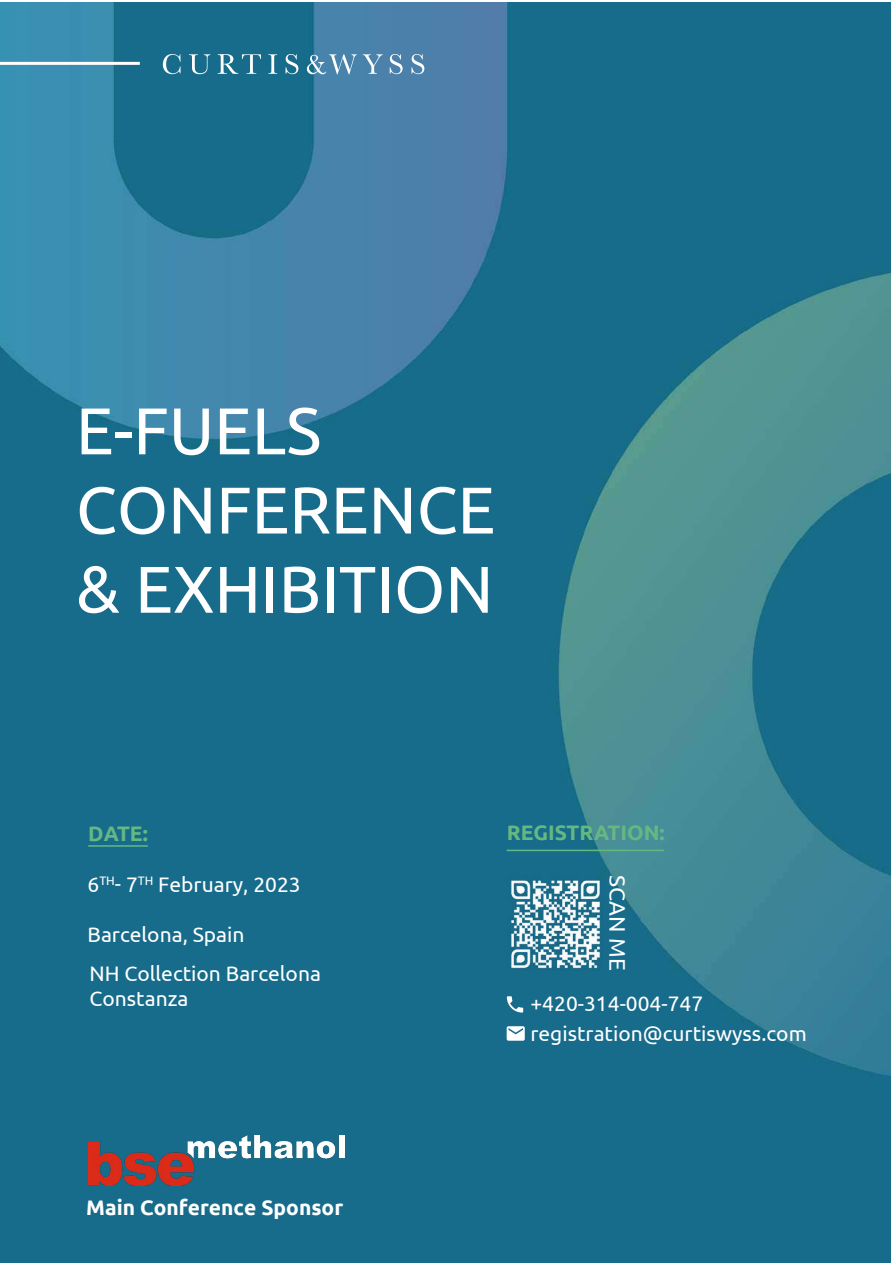
<style>
.page{position:relative;width:893px;height:1263px;background:#fff}
.page>*{position:absolute;margin:0;border:0;box-sizing:border-box;transform-origin:0 0}
.t1{font:66px/79.2px "Ubuntu";color:#fff}
.t2{font:22.5px "Ubuntu";color:#fff}
.t3{font:21px/29.7px "Ubuntu";color:#fff}
.t4{font:700 21px "Ubuntu";color:#fff}
.t5{font:700 21px "Ubuntu";color:#65b882}
</style>
<div class="page">
<img style="left:0;top:3px;width:890px;height:1260px">
<hr style="left:0;top:62px;width:140px;height:3px;background:#fff">
<svg style="left:163px;top:54px;width:18px;height:20px"></svg>
<svg style="left:189px;top:54px;width:21px;height:20px"></svg>
<svg style="left:218px;top:54px;width:43px;height:20px"></svg>
<svg style="left:268px;top:54px;width:9px;height:20px"></svg>
<svg style="left:286px;top:54px;width:12px;height:20px"></svg>
<svg style="left:307px;top:54px;width:50px;height:20px"></svg>
<svg style="left:363px;top:54px;width:20px;height:20px"></svg>
<svg style="left:390px;top:54px;width:13px;height:20px"></svg>
<svg style="left:411px;top:54px;width:13px;height:20px"></svg>
<hr style="left:507px;top:850px;width:157px;height:1px;background:#65b882">
<svg style="left:507px;top:996px;width:16px;height:16px"></svg>
<svg style="left:507px;top:1026px;width:18px;height:15px"></svg>
<img style="left:507px;top:875px;width:98px;height:98px">
<img style="left:88px;top:1135px;width:257px;height:50px">
<hr style="left:88px;top:845px;width:60px;height:2px;background:#65b882">
<h1 class="t1" style="left:76px;top:389px;width:421px">E-FUELS<br>CONFERENCE &amp; EXHIBITION</h1>
<p class="t5" style="left:88px;top:821px;width:61px">DATE:</p>
<p class="t3" style="left:87px;top:869px;width:215px">6<sup>TH</sup>- 7<sup>TH</sup> February, 2023</p>
<p class="t3" style="left:87px;top:915px;width:235px;line-height:38.2px">Barcelona, Spain<br>NH Collection Barcelona</p>
<p class="t3" style="left:89px;top:983px;width:101px">Constanza</p>
<p class="t4" style="left:86px;top:1195px;width:258px">Main Conference Sponsor</p>
<p class="t5" style="left:507px;top:820px;width:160px">REGISTRATION:</p>
<p class="t2" style="left:631px;top:875px;width:97px;rotate:90deg">SCAN ME</p>
<p class="t3" style="left:530px;top:988px;width:278px">+420-314-004-747 registration@curtiswyss.com</p>
</div>
